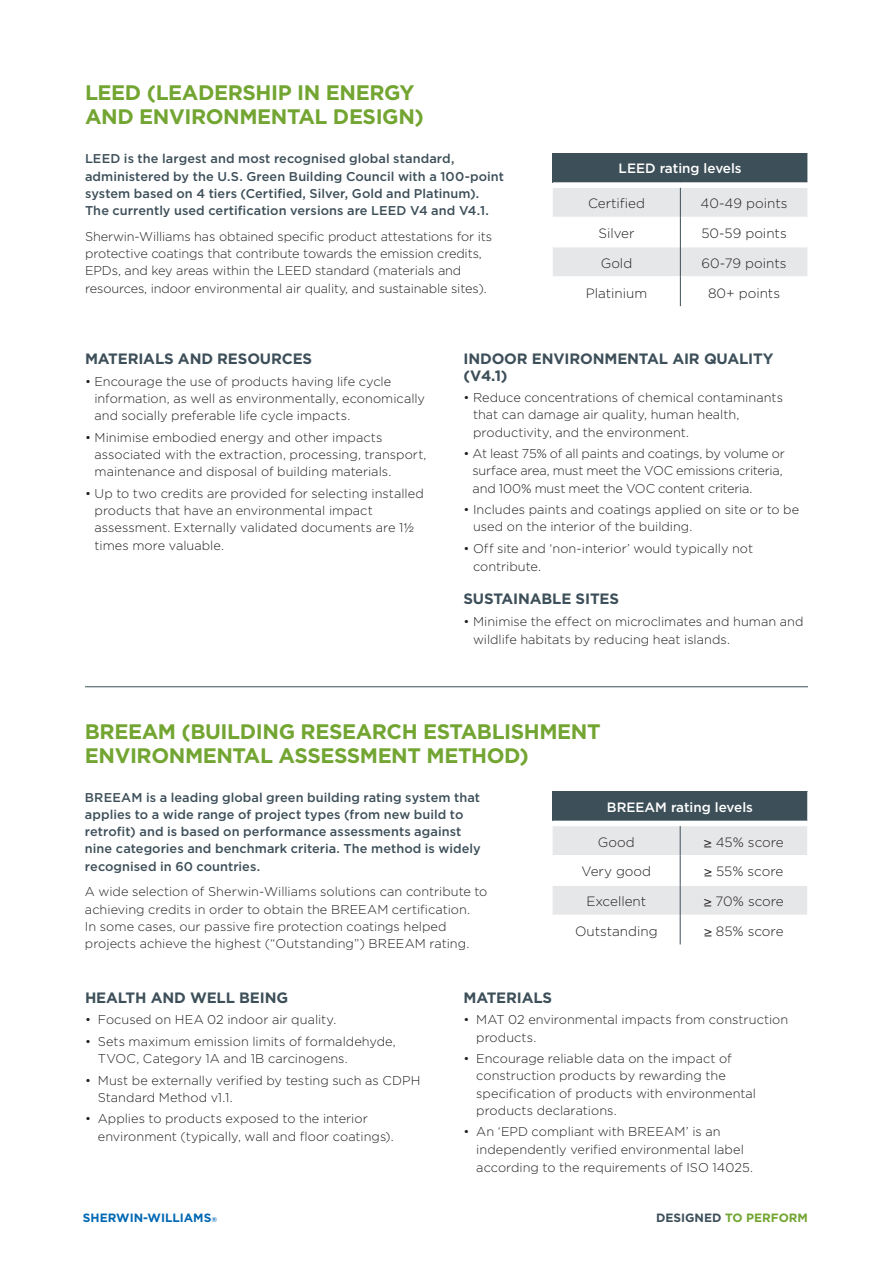
<style>
.page{position:relative;width:893px;height:1263px;background:#fff}
.page>*{position:absolute;margin:0;border:0;box-sizing:border-box;transform-origin:0 0}
.t1{font:700 21px/24px "Gotham";letter-spacing:-.02em;color:#73a532}
.t2{font:700 15px/16.5px "Gotham";letter-spacing:-.01em;color:#3d4f59}
.Table_Title_Gotham_M{font:300 13.5px "Gotham";color:#231f20}
.Table_Title_Gotham_M-2{font:500 13.5px "Gotham";color:#fff}
.t3{font:300 12.75px/17.2px "Gotham";color:#231f20}
.t4{font:500 12.75px/17.2px "Gotham";letter-spacing:.005em;color:#3d4f59}
.t5{font:300 12.75px/17.2px "Gotham";letter-spacing:-.02em;color:#231f20}
.t6{font:700 12px "Gotham";color:#0168b3}
.t7{font:700 12px "Gotham";color:#73a532}
.s1{font-family:"Helvetica Neue LT Pro"}
.s2{font-size:7.05px}
.s3{color:#3d4f59}
</style>
<div class="page">
<svg style="left:553px;top:153px;width:255px;height:153px"></svg>
<div style="left:553px;top:791px;width:255px;height:30px;background:#3d4f59"></div>
<hr style="left:807px;top:791px;width:1px;height:30px;background:#fff">
<svg style="left:553px;top:826px;width:254px;height:119px"></svg>
<hr style="left:85px;top:686px;width:723px;height:1px;background:#3d4f59">
<p class="t1" style="left:85px;top:80px;width:340px">LEED (LEADERSHIP IN ENERGY<br>AND ENVIRONMENTAL DESIGN)</p>
<p class="t4" style="left:85px;top:150px;width:421px">LEED is the largest and most recognised global standard, administered by the U.S. Green Building Council with a 100-point system based on 4 tiers (Certified, Silver, Gold and Platinum).<br>The currently used certification versions are LEED V4 and V4.1.</p>
<p class="t3" style="left:85px;top:227px;width:409px">Sherwin-Williams has obtained specific product attestations for its protective coatings that contribute towards the emission credits, EPDs, and key areas within the LEED standard (materials and resources, indoor environmental air quality, and sustainable sites).</p>
<p class="Table_Title_Gotham_M-2" style="left:619px;top:160px;width:125px">LEED rating levels</p>
<p class="Table_Title_Gotham_M" style="left:588px;top:196px;width:58px">Certified</p>
<p class="Table_Title_Gotham_M" style="left:701px;top:196px;width:88px">40-49 points</p>
<p class="Table_Title_Gotham_M" style="left:598px;top:226px;width:38px">Silver</p>
<p class="Table_Title_Gotham_M" style="left:701px;top:226px;width:87px">50-59 points</p>
<p class="Table_Title_Gotham_M" style="left:601px;top:256px;width:33px">Gold</p>
<p class="Table_Title_Gotham_M" style="left:702px;top:256px;width:86px">60-79 points</p>
<p class="Table_Title_Gotham_M" style="left:586px;top:286px;width:63px">Platinium</p>
<p class="Table_Title_Gotham_M" style="left:708px;top:286px;width:74px">80+ points</p>
<p class="t2" style="left:85px;top:350px;width:229px">MATERIALS AND RESOURCES</p>
<p class="t3" style="left:94px;top:372px;width:332px;text-indent:-9px">• Encourage the use of products having life cycle information, as well as environmentally, economically and socially preferable life cycle impacts.</p>
<p class="t3" style="left:95px;top:428px;width:333px;text-indent:-10px">• Minimise embodied energy and other impacts associated with the extraction, processing, transport, maintenance and disposal of building materials.</p>
<p class="t3" style="left:95px;top:484px;width:331px;text-indent:-10px">• Up to two credits are provided for selecting installed products that have an environmental impact assessment. Externally validated documents are 1<span class="s1">½ </span>times more valuable.</p>
<p class="t2" style="left:463px;top:350px;width:311px">INDOOR ENVIRONMENTAL AIR QUALITY (V4.1)</p>
<p class="t3" style="left:473px;top:389px;width:311px;text-indent:-10px">• Reduce concentrations of chemical contaminants that can damage air quality, human health, productivity, and the environment.</p>
<p class="t5" style="left:473px;top:445px;width:314px;text-indent:-9px">• At least 75% of all paints and coatings, by volume or surface area, must meet the VOC emissions criteria, and 100% must meet the VOC content criteria.</p>
<p class="t3" style="left:473px;top:501px;width:328px;text-indent:-10px">• Includes paints and coatings applied on site or to be used on the interior of the building.</p>
<p class="t3" style="left:473px;top:539px;width:282px;line-height:18px;text-indent:-10px">• Off site and ‘non-interior’ would typically not contribute.</p>
<p class="t2" style="left:463px;top:590px;width:157px">SUSTAINABLE SITES</p>
<p class="t3" style="left:473px;top:612px;width:332px;line-height:18px;text-indent:-10px">• Minimise the effect on microclimates and human and wildlife habitats by reducing heat islands.</p>
<p class="t1" style="left:85px;top:719px;width:517px">BREEAM (BUILDING RESEARCH ESTABLISHMENT<br>ENVIRONMENTAL ASSESSMENT METHOD)</p>
<p class="t4" style="left:85px;top:788px;width:397px">BREEAM is a leading global green building rating system that applies to a wide range of project types (from new build to retrofit) and is based on performance assessments against nine categories and benchmark criteria. The method is widely recognised in 60 countries.</p>
<p class="t3" style="left:85px;top:883px;width:404px">A wide selection of Sherwin-Williams solutions can contribute to achieving credits in order to obtain the BREEAM certification.<br>In some cases, our passive fire protection coatings helped projects achieve the highest (“Outstanding”) BREEAM rating.</p>
<p class="Table_Title_Gotham_M-2" style="left:607px;top:798px;width:148px">BREEAM rating levels</p>
<p class="Table_Title_Gotham_M" style="left:598px;top:834px;width:38px">Good</p>
<p class="Table_Title_Gotham_M" style="left:704px;top:834px;width:81px"><span class="s1">≥</span> 45% score</p>
<p class="Table_Title_Gotham_M" style="left:581px;top:864px;width:71px">Very good</p>
<p class="Table_Title_Gotham_M" style="left:704px;top:864px;width:81px"><span class="s1">≥</span> 55% score</p>
<p class="Table_Title_Gotham_M" style="left:586px;top:894px;width:61px">Excellent</p>
<p class="Table_Title_Gotham_M" style="left:704px;top:894px;width:81px"><span class="s1">≥</span> 70% score</p>
<p class="Table_Title_Gotham_M" style="left:575px;top:924px;width:84px">Outstanding</p>
<p class="Table_Title_Gotham_M" style="left:704px;top:924px;width:81px"><span class="s1">≥</span> 85% score</p>
<p class="t2" style="left:85px;top:989px;width:205px">HEALTH AND WELL BEING</p>
<p class="t3" style="left:85px;top:1011px;width:253px">• Focused on HEA 02 indoor air quality.</p>
<p class="t3" style="left:98px;top:1032px;width:299px;text-indent:-13px">• Sets maximum emission limits of formaldehyde,<br>TVOC, Category 1A and 1B carcinogens.</p>
<p class="t3" style="left:98px;top:1071px;width:324px;text-indent:-13px">• Must be externally verified by testing such as CDPH<br>Standard Method v1.1.</p>
<p class="t3" style="left:98px;top:1109px;width:297px;line-height:18px;text-indent:-13px">• Applies to products exposed to the interior environment (typically, wall and floor coatings).</p>
<p class="t2" style="left:463px;top:989px;width:90px">MATERIALS</p>
<p class="t3" style="left:476px;top:1011px;width:313px;text-indent:-13px">• MAT 02 environmental impacts from construction products.</p>
<p class="t3" style="left:476px;top:1050px;width:281px;text-indent:-13px">• Encourage reliable data on the impact of construction products by rewarding the specification of products with environmental products declarations.</p>
<p class="t3" style="left:476px;top:1123px;width:278px;line-height:17.7px;text-indent:-13px">• An ‘EPD compliant with BREEAM’ is an independently verified environmental label according to the requirements of ISO 14025.</p>
<p class="t6" style="left:83px;top:1210px;width:136px">SHERWIN-WILLIAMS<span class="s2">®</span></p>
<p class="t7" style="left:656px;top:1210px;width:153px"><span class="s3">DESIGNED</span> TO PERFORM</p>
</div>
